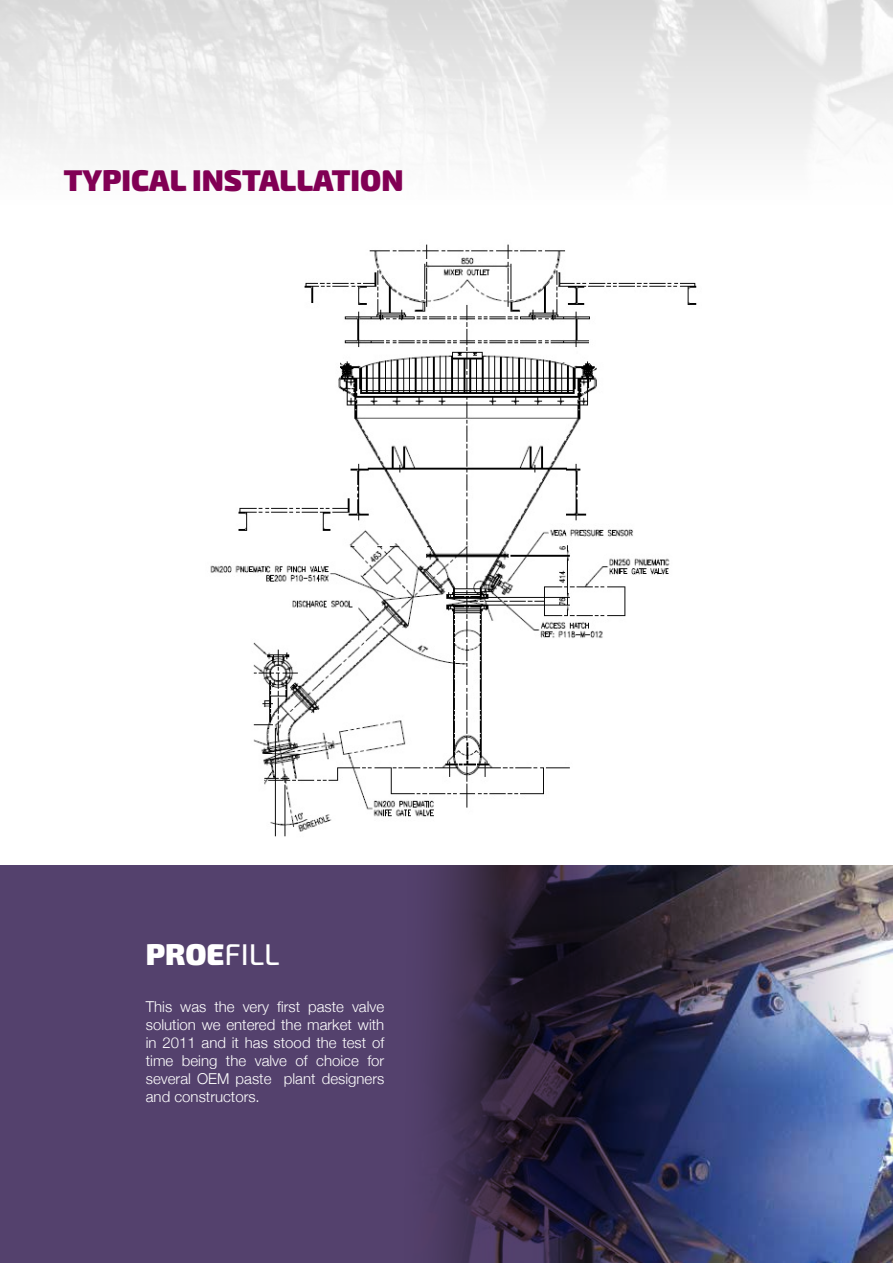
<style>
.page{position:relative;width:893px;height:1263px;background:#fff}
.page>*{position:absolute;margin:0;border:0;box-sizing:border-box;transform-origin:0 0}
.t1{font:900 30px "Exo 2";color:#810054}
.t2{font:900 30px "Exo 2";color:#fff}
.t3{font:300 15px/18px "Helvetica Neue";color:#fff;text-align:justify}
.s1{font-weight:500}
</style>
<div class="page">
<div style="left:0;top:865px;width:893px;height:398px;background:#54416d"></div>
<img style="left:207px;top:243px;width:495px;height:594px">
<img style="left:431px;top:865px;width:462px;height:398px">
<h1 class="t1" style="left:64px;top:162px;width:341px">TYPICAL INSTALLATION</h1>
<h1 class="t2" style="left:146px;top:936px;width:135px">PROE<span class="s1">FILL</span></h1>
<p class="t3" style="left:146px;top:996px;width:240px">This was the very first paste valve solution we entered the market with in 2011 and it has stood the test of time being the valve of choice for several OEM paste plant designers and constructors.</p>
</div>
